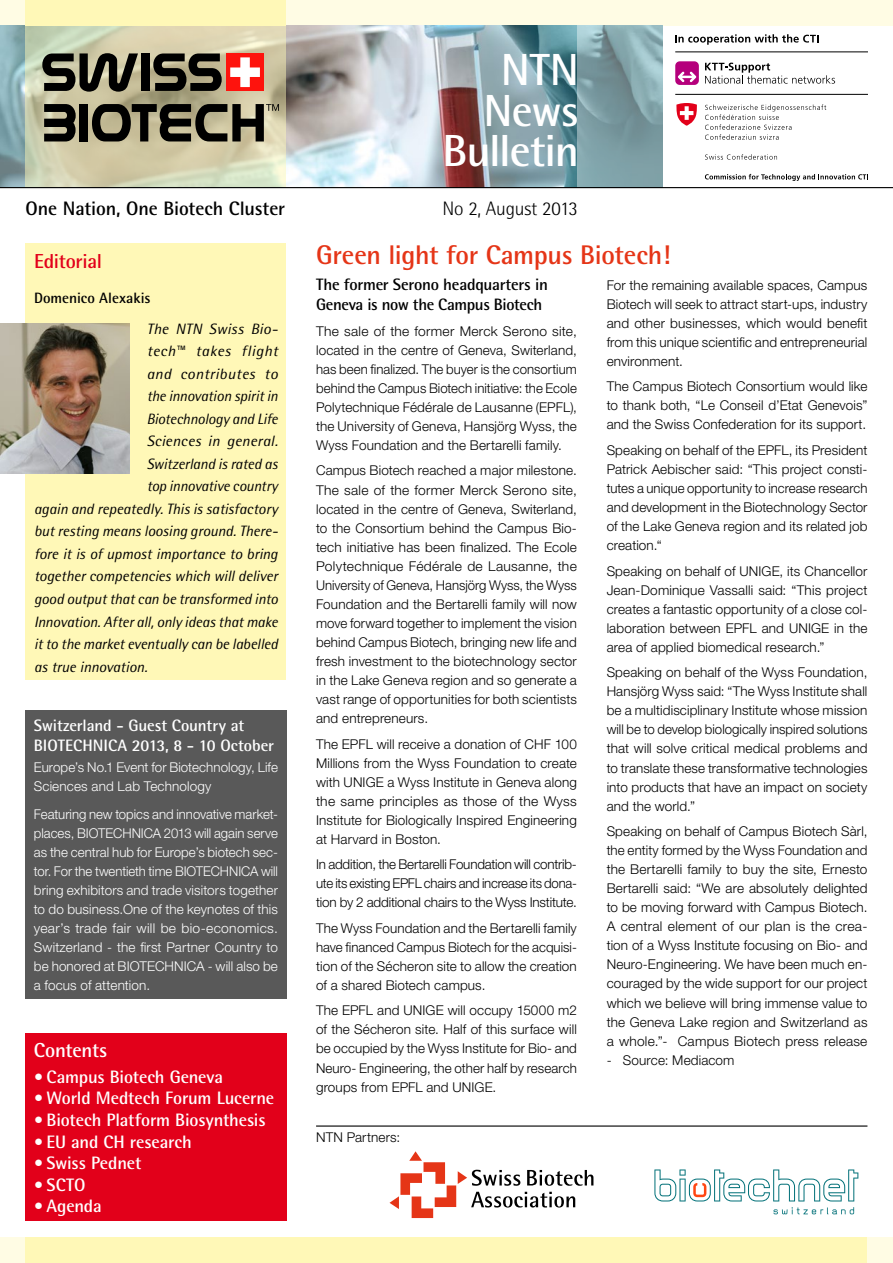
<style>
.page{position:relative;width:893px;height:1263px;background:#fff}
.page>*{position:absolute;margin:0;border:0;box-sizing:border-box;transform-origin:0 0}
.t1{font:700 45px/40.5px "Rotis Semi Sans";letter-spacing:-.025em;color:#fff;text-align:right}
.t2{font:700 27px "Rotis Semi Sans";letter-spacing:-.015em;color:#e53517}
.t3{font:700 20.25px "Rotis Semi Sans";letter-spacing:-.015em;color:#e2001a}
.t4{font:700 20.25px "Rotis Semi Sans";letter-spacing:-.01em;color:#fff}
.t5{font:700 19.5px "Rotis Semi Sans";letter-spacing:-.005em;color:#000}
.t6{font:300 19.5px "Rotis Semi Sans";letter-spacing:-.01em;color:#000}
.t7{font:700 18px "Rotis Semi Sans";letter-spacing:-.01em;color:#fff}
.t8{font:700 16.5px/19.8px "Rotis Semi Sans";letter-spacing:-.02em;color:#000}
.t9{font:700 16.5px/19.8px "Rotis Semi Sans";letter-spacing:-.005em;color:#fff}
.t10{font:italic 15px "Rotis Semi Sans";letter-spacing:-.005em;color:#000}
.t11{font:italic 15px "Rotis Semi Sans";letter-spacing:.015em;color:#000}
.t12{font:700 15px "Rotis Semi Sans";color:#000}
.t13{font:italic 15px "Rotis Semi Sans";letter-spacing:.035em;color:#000}
.t14{font:italic 15px "Rotis Semi Sans";letter-spacing:.03em;color:#000}
.t15{font:300 13.5px/19px "Helvetica Neue LT Std";letter-spacing:.01em;color:#000;text-align:justify}
.t16{font:300 13.5px/19px "Helvetica Neue LT Std";letter-spacing:.01em;color:#fff}
</style>
<div class="page">
<div style="left:0;top:0;width:893px;height:26px;background:#fffce4"></div>
<div style="left:0;top:1237px;width:893px;height:26px;background:#fffce4"></div>
<img style="left:0;top:26px;width:577px;height:161px">
<div style="left:26px;top:0;width:260px;height:26px;background:#fff8b7"></div>
<div style="left:26px;top:1237px;width:841px;height:26px;background:#fff8b7"></div>
<svg style="left:26px;top:26px;width:260px;height:161px;background:#cfcdac"></svg>
<svg style="left:577px;top:26px;width:85px;height:161px;background:#81a2a8"></svg>
<svg style="left:42px;top:53px;width:96px;height:39px;background:#5c5a4b"></svg>
<div style="left:141px;top:53px;width:8px;height:38px;background:#000"></div>
<svg style="left:153px;top:53px;width:69px;height:38px;background:#4a4638"></svg>
<svg style="left:44px;top:104px;width:32px;height:37px"></svg>
<div style="left:79px;top:104px;width:9px;height:37px;background:#000"></div>
<div style="left:226px;top:53px;width:38px;height:38px;background:#fe130d"></div>
<svg style="left:230px;top:57px;width:30px;height:30px"></svg>
<svg style="left:92px;top:104px;width:187px;height:37px;background:#65604e"></svg>
<div style="left:675px;top:61px;width:24px;height:24px;background:#b5007c;border-radius:4px"></div>
<svg style="left:678px;top:72px;width:18px;height:10px"></svg>
<svg style="left:705px;top:63px;width:130px;height:21px"></svg>
<svg style="left:675px;top:34px;width:144px;height:11px"></svg>
<svg style="left:705px;top:154px;width:72px;height:6px"></svg>
<svg style="left:705px;top:174px;width:163px;height:7px"></svg>
<svg style="left:705px;top:104px;width:121px;height:36px"></svg>
<svg style="left:676px;top:103px;width:21px;height:23px"></svg>
<hr style="left:675px;top:52px;width:193px;height:1px;background:#000">
<hr style="left:675px;top:94px;width:193px;height:1px;background:#000">
<hr style="left:0;top:187px;width:893px;height:1px;background:#000">
<hr style="left:316px;top:1125px;width:551px;height:1px;background:#000">
<div style="left:26px;top:244px;width:260px;height:436px;background:#fff8b7"></div>
<img style="left:0;top:323px;width:130px;height:150px">
<svg style="left:389px;top:1151px;width:204px;height:67px"></svg>
<svg style="left:654px;top:1169px;width:204px;height:32px"></svg>
<svg style="left:773px;top:1207px;width:81px;height:7px"></svg>
<div style="left:25px;top:1033px;width:261px;height:188px;background:#e2001a"></div>
<div style="left:25px;top:710px;width:261px;height:289px;background:#595959"></div>
<h1 class="t1" style="left:442px;top:49px;width:138px">NTN<br>News<br>Bulletin</h1>
<h3 class="t5" style="left:26px;top:196px;width:261px">One Nation, One Biotech Cluster</h3>
<h3 class="t6" style="left:442px;top:197px;width:137px">No 2, August 2013</h3>
<h3 class="t3" style="left:34px;top:248px;width:70px">Editorial</h3>
<p class="t12" style="left:34px;top:289px;width:118px">Domenico Alexakis</p>
<p class="t11" style="left:147px;top:320px;width:133px">The NTN Swiss Bio-</p>
<p class="t13" style="left:147px;top:342px;width:133px">tech™ takes flight</p>
<p class="t14" style="left:147px;top:365px;width:133px">and contributes to</p>
<p class="t10" style="left:147px;top:387px;width:133px">the innovation spirit in</p>
<p class="t10" style="left:147px;top:410px;width:133px">Biotechnology and Life</p>
<p class="t11" style="left:147px;top:432px;width:133px">Sciences in general.</p>
<p class="t10" style="left:147px;top:455px;width:133px">Switzerland is rated as</p>
<p class="t10" style="left:147px;top:477px;width:133px">top innovative country</p>
<p class="t10" style="left:34px;top:500px;width:245px">again and repeatedly. This is satisfactory</p>
<p class="t10" style="left:34px;top:522px;width:245px">but resting means loosing ground. There-</p>
<p class="t10" style="left:34px;top:545px;width:245px">fore it is of upmost importance to bring</p>
<p class="t10" style="left:34px;top:567px;width:245px">together competencies which will deliver</p>
<p class="t10" style="left:34px;top:590px;width:245px">good output that can be transformed into</p>
<p class="t10" style="left:34px;top:612px;width:245px">Innovation. After all, only ideas that make</p>
<p class="t10" style="left:34px;top:635px;width:245px">it to the market eventually can be labelled</p>
<p class="t10" style="left:34px;top:657px;width:115px">as true innovation.</p>
<h2 class="t2" style="left:316px;top:239px;width:356px">Green light for Campus Biotech!</h2>
<p class="t8" style="left:316px;top:275px;width:233px">The former Serono headquarters in<br>Geneva is now the Campus Biotech</p>
<p class="t15" style="left:316px;top:321px;width:262px">The sale of the former Merck Serono site, located in the centre of Geneva, Switerland, has been finalized. The buyer is the consortium behind the Campus Biotech initiative: the Ecole Polytechnique Fédérale de Lausanne (EPFL), the University of Geneva, Hansjörg Wyss, the Wyss Foundation and the Bertarelli family.</p>
<p class="t15" style="left:316px;top:461px;width:262px">Campus Biotech reached a major milestone.<br>The sale of the former Merck Serono site, located in the centre of Geneva, Switerland, to the Consortium behind the Campus Bio&shy;tech initiative has been finalized. The Ecole Polytechnique Fédérale de Lausanne, the University of Geneva, Hansjörg Wyss, the Wyss Foundation and the Bertarelli family will now move forward together to implement the vision behind Campus Biotech, bringing new life and fresh investment to the biotechnology sector in the Lake Geneva region and so generate a vast range of opportunities for both scientists and entrepreneurs.</p>
<p class="t15" style="left:316px;top:734px;width:262px">The EPFL will receive a donation of CHF 100<br>Millions from the Wyss Foundation to create with UNIGE a Wyss Institute in Geneva along the same principles as those of the Wyss Institute for Biologically Inspired Engineering at Harvard in Boston.</p>
<p class="t15" style="left:316px;top:855px;width:262px">In addition, the Bertarelli Foundation will contrib&shy;ute its existing EPFL chairs and increase its dona&shy;tion by 2 additional chairs to the Wyss Institute.</p>
<p class="t15" style="left:316px;top:918px;width:262px">The Wyss Foundation and the Bertarelli family have financed Campus Biotech for the acquisi&shy;tion of the Sécheron site to allow the creation of a shared Biotech campus.</p>
<p class="t15" style="left:316px;top:1001px;width:262px">The EPFL and UNIGE will occupy 15000 m2 of the Sécheron site. Half of this surface will be occupied by the Wyss Institute for Bio- and Neuro- Engineering, the other half by research groups from EPFL and UNIGE.</p>
<p class="t15" style="left:607px;top:275px;width:262px">For the remaining available spaces, Campus Biotech will seek to attract start-ups, industry and other businesses, which would benefit from this unique scientific and entrepreneurial environment.</p>
<p class="t15" style="left:607px;top:377px;width:262px">The Campus Biotech Consortium would like to thank both, “Le Conseil d’Etat Genevois” and the Swiss Confederation for its support.</p>
<p class="t15" style="left:607px;top:440px;width:262px">Speaking on behalf of the EPFL, its President Patrick Aebischer said: “This project consti&shy;tutes a unique opportunity to increase research and development in the Biotechnology Sector of the Lake Geneva region and its related job creation.“</p>
<p class="t15" style="left:607px;top:561px;width:262px">Speaking on behalf of UNIGE, its Chancellor Jean-Dominique Vassalli said: “This project creates a fantastic opportunity of a close col&shy;laboration between EPFL and UNIGE in the area of applied biomedical research.”</p>
<p class="t15" style="left:607px;top:663px;width:262px">Speaking on behalf of the Wyss Foundation, Hansjörg Wyss said: “The Wyss Institute shall be a multidisciplinary Institute whose mission will be to develop biologically inspired solutions that will solve critical medical problems and to translate these transformative technologies into products that have an impact on society and the world.”</p>
<p class="t15" style="left:607px;top:821px;width:262px">Speaking on behalf of Campus Biotech Sàrl, the entity formed by the Wyss Foundation and the Bertarelli family to buy the site, Ernesto Bertarelli said: “We are absolutely delighted to be moving forward with Campus Biotech.<br>A central element of our plan is the crea&shy;tion of a Wyss Institute focusing on Bio- and Neuro-Engineering. We have been much en&shy;couraged by the wide support for our project which we believe will bring immense value to the Geneva Lake region and Switzerland as a whole.”- Campus Biotech press release</p>
<p class="t15" style="left:607px;top:1050px;width:129px">- Source: Mediacom</p>
<p class="t9" style="left:34px;top:716px;width:242px">Switzerland - Guest Country at<br>BIOTECHNICA 2013, 8 - 10 October</p>
<p class="t16" style="left:34px;top:758px;width:246px">Europe’s No.1 Event for Biotechnology, Life<br>Sciences and Lab Technology</p>
<p class="t16" style="left:34px;top:804px;width:246px;text-align:justify">Featuring new topics and innovative market&shy;places, BIOTECHNICA 2013 will again serve as the central hub for Europe’s biotech sec&shy;tor. For the twentieth time BIOTECHNICA will bring exhibitors and trade visitors together to do business.One of the keynotes of this year’s trade fair will be bio-economics.<br>Switzerland - the first Partner Country to be honored at BIOTECHNICA - will also be a focus of attention.</p>
<h3 class="t4" style="left:34px;top:1037px;width:75px">Contents</h3>
<h3 class="t7" style="left:34px;top:1065px;width:191px">• Campus Biotech Geneva</h3>
<h3 class="t7" style="left:34px;top:1087px;width:242px">• World Medtech Forum Lucerne</h3>
<h3 class="t7" style="left:34px;top:1109px;width:233px">• Biotech Platform Biosynthesis</h3>
<h3 class="t7" style="left:34px;top:1130px;width:159px">• EU and CH research</h3>
<h3 class="t7" style="left:34px;top:1152px;width:109px">• Swiss Pednet</h3>
<h3 class="t7" style="left:34px;top:1173px;width:53px">• SCTO</h3>
<h3 class="t7" style="left:34px;top:1195px;width:69px">• Agenda</h3>
<p class="t15" style="left:316px;top:1127px;width:86px">NTN Partners:</p>
</div>
